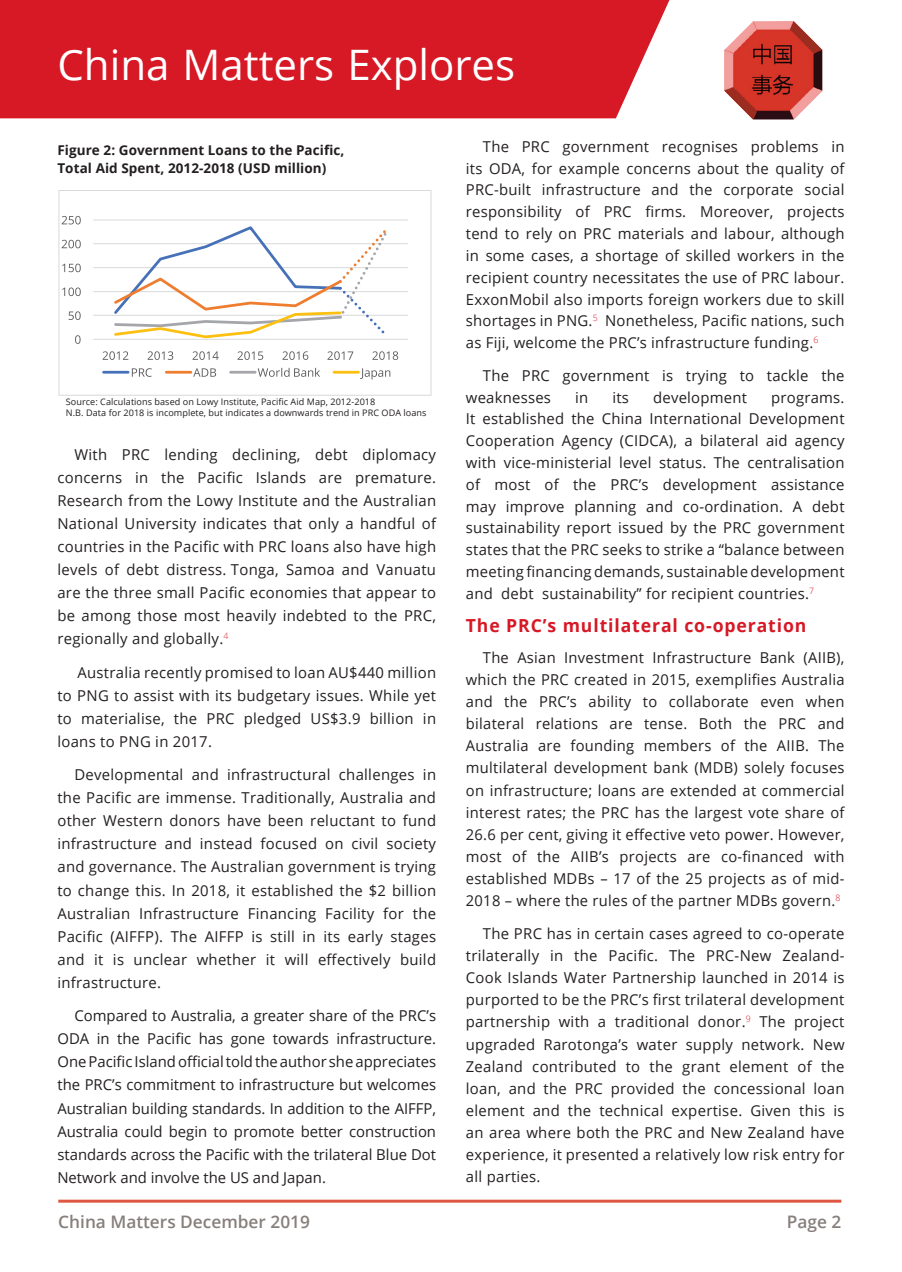
<style>
.page{position:relative;width:902px;height:1272px;background:#fff}
.page>*{position:absolute;margin:0;border:0;box-sizing:border-box;transform-origin:0 0}
.t1{font:42px "Open Sans";color:#fff}
.t2{font:700 18px "Open Sans";letter-spacing:.05em;color:#d71825}
.t3{font:600 17.25px "Open Sans";color:#867f7c}
.t4{font:15px/23.1px "Open Sans";letter-spacing:.02em;color:#231f20;text-align:justify}
.t5{font:700 13.5px/18px "Open Sans";letter-spacing:.005em;color:#231f20}
.t6{font:9px/10.8px "Open Sans";letter-spacing:.005em;color:#231f20}
</style>
<div class="page">
<hr style="left:58px;top:1199px;width:783px;height:3px;background:#df5642">
<div style="left:0;top:0;width:669px;height:118px;background:#d71825"></div>
<img style="left:724px;top:21px;width:98px;height:98px">
<div style="left:57px;top:189px;width:375px;height:209px;background:linear-gradient(to right,#e2e2e4,#e2e2e4)"></div>
<div style="left:59px;top:190px;width:372px;height:205px;background:#fff"></div>
<hr style="left:93px;top:339px;width:315px;height:1px;background:#d8d9db">
<hr style="left:93px;top:219px;width:315px;height:1px;background:#d8d9db">
<hr style="left:93px;top:243px;width:315px;height:1px;background:#d8d9db">
<hr style="left:93px;top:267px;width:315px;height:1px;background:#d8d9db">
<hr style="left:93px;top:291px;width:315px;height:1px;background:#d8d9db">
<hr style="left:93px;top:315px;width:315px;height:1px;background:#d8d9db">
<svg style="left:114px;top:226px;width:272px;height:113px"></svg>
<svg style="left:75px;top:335px;width:6px;height:9px"></svg>
<svg style="left:69px;top:311px;width:12px;height:9px"></svg>
<svg style="left:62px;top:287px;width:19px;height:9px"></svg>
<svg style="left:62px;top:264px;width:19px;height:8px"></svg>
<svg style="left:62px;top:240px;width:19px;height:8px"></svg>
<svg style="left:62px;top:216px;width:19px;height:8px"></svg>
<svg style="left:103px;top:351px;width:25px;height:9px"></svg>
<svg style="left:147px;top:351px;width:26px;height:9px"></svg>
<svg style="left:192px;top:351px;width:27px;height:9px"></svg>
<svg style="left:237px;top:351px;width:26px;height:9px"></svg>
<svg style="left:282px;top:351px;width:26px;height:9px"></svg>
<svg style="left:327px;top:351px;width:26px;height:9px"></svg>
<svg style="left:372px;top:351px;width:26px;height:9px"></svg>
<hr style="left:103px;top:371px;width:25px;height:2px;background:#4671b8">
<svg style="left:132px;top:368px;width:20px;height:9px"></svg>
<hr style="left:166px;top:371px;width:25px;height:2px;background:#ee7d30">
<svg style="left:193px;top:368px;width:23px;height:9px"></svg>
<hr style="left:230px;top:371px;width:25px;height:2px;background:#a5a6aa">
<svg style="left:258px;top:368px;width:62px;height:9px"></svg>
<hr style="left:334px;top:371px;width:24px;height:2px;background:#fcc011">
<svg style="left:360px;top:368px;width:30px;height:11px"></svg>
<div style="left:58px;top:190px;width:373px;height:205px;border:1px solid #d8d9db"></div>
<h1 class="t1" style="left:57px;top:36px;width:459px">China Matters Explores</h1>
<p class="t5" style="left:57px;top:141px;width:288px">Figure 2: Government Loans to the Pacific,<br>Total Aid Spent, 2012-2018 (USD million)</p>
<p class="t6" style="left:66px;top:396px;width:362px">Source: Calculations based on Lowy Institute, Pacific Aid Map, 2012-2018<br>N.B. Data for 2018 is incomplete, but indicates a downwards trend in PRC ODA loans</p>
<p class="t4" style="left:57px;top:442px;width:380px;text-indent:17px">With PRC lending declining, debt diplomacy concerns in the Pacific Islands are premature.<br>Research from the Lowy Institute and the Australian National University indicates that only a handful of countries in the Pacific with PRC loans also have high levels of debt distress. Tonga, Samoa and Vanuatu are the three small Pacific economies that appear to be among those most heavily indebted to the PRC, regionally and globally.<sup>4</sup></p>
<p class="t4" style="left:57px;top:660px;width:380px;text-indent:20px">Australia recently promised to loan AU$440 million to PNG to assist with its budgetary issues. While yet to materialise, the PRC pledged US$3.9 billion in loans to PNG in 2017.</p>
<p class="t4" style="left:57px;top:763px;width:380px;text-indent:17px">Developmental and infrastructural challenges in the Pacific are immense. Traditionally, Australia and other Western donors have been reluctant to fund infrastructure and instead focused on civil society and governance. The Australian government is trying to change this. In 2018, it established the $2 billion Australian Infrastructure Financing Facility for the Pacific (AIFFP). The AIFFP is still in its early stages and it is unclear whether it will effectively build infrastructure.</p>
<p class="t4" style="left:57px;top:1003px;width:380px;text-indent:17px">Compared to Australia, a greater share of the PRC’s ODA in the Pacific has gone towards infrastructure.<br>One Pacific Island official told the author she appreciates the PRC’s commitment to infrastructure but welcomes Australian building standards. In addition to the AIFFP, Australia could begin to promote better construction standards across the Pacific with the trilateral Blue Dot Network and involve the US and Japan.</p>
<p class="t4" style="left:466px;top:135px;width:380px;line-height:21.8px;text-indent:17px">The PRC government recognises problems in its ODA, for example concerns about the quality of PRC-built infrastructure and the corporate social responsibility of PRC firms. Moreover, projects tend to rely on PRC materials and labour, although in some cases, a shortage of skilled workers in the recipient country necessitates the use of PRC labour.<br>ExxonMobil also imports foreign workers due to skill shortages in PNG.<sup>5</sup> Nonetheless, Pacific nations, such as Fiji, welcome the PRC’s infrastructure funding.<sup>6</sup></p>
<p class="t4" style="left:466px;top:364px;width:380px;line-height:21.8px;text-indent:17px">The PRC government is trying to tackle the weaknesses</p>
<p class="t4" style="left:575px;top:385px;width:15px">in</p>
<p class="t4" style="left:612px;top:385px;width:18px">its</p>
<p class="t4" style="left:653px;top:385px;width:95px">development</p>
<p class="t4" style="left:466px;top:386px;width:380px;line-height:21.8px;text-indent:305px">programs.<br>It established the China International Development Cooperation Agency (CIDCA), a bilateral aid agency with vice-ministerial level status. The centralisation of most of the PRC’s development assistance may improve planning and co-ordination. A debt sustainability report issued by the PRC government states that the PRC seeks to strike a “balance between meeting financing demands, sustainable development and debt sustainability” for recipient countries.<sup>7</sup></p>
<p class="t2" style="left:466px;top:613px;width:342px">The PRC’s multilateral co-operation</p>
<p class="t4" style="left:466px;top:646px;width:380px;line-height:22px;text-indent:17px">The Asian Investment Infrastructure Bank (AIIB), which the PRC created in 2015, exemplifies Australia and the PRC’s ability to collaborate even when bilateral relations are tense. Both the PRC and Australia are founding members of the AIIB. The multilateral development bank (MDB) solely focuses on infrastructure; loans are extended at commercial interest rates; the PRC has the largest vote share of 26.6 per cent, giving it effective veto power. However, most of the AIIB’s projects are co-financed with established MDBs – 17 of the 25 projects as of mid-2018 – where the rules of the partner MDBs govern.<sup>8</sup></p>
<p class="t4" style="left:466px;top:922px;width:380px;line-height:22px;text-indent:17px">The PRC has in certain cases agreed to co-operate trilaterally in the Pacific. The PRC-New Zealand-Cook Islands Water Partnership launched in 2014 is purported to be the PRC’s first trilateral development partnership with a traditional donor.<sup>9</sup> The project upgraded Rarotonga’s water supply network. New Zealand contributed to the grant element of the loan, and the PRC provided the concessional loan element and the technical expertise. Given this is an area where both the PRC and New Zealand have experience, it presented a relatively low risk entry for all parties.</p>
<p class="t3" style="left:58px;top:1209px;width:253px">China Matters December 2019</p>
<p class="t3" style="left:786px;top:1209px;width:56px">Page 2</p>
</div>
